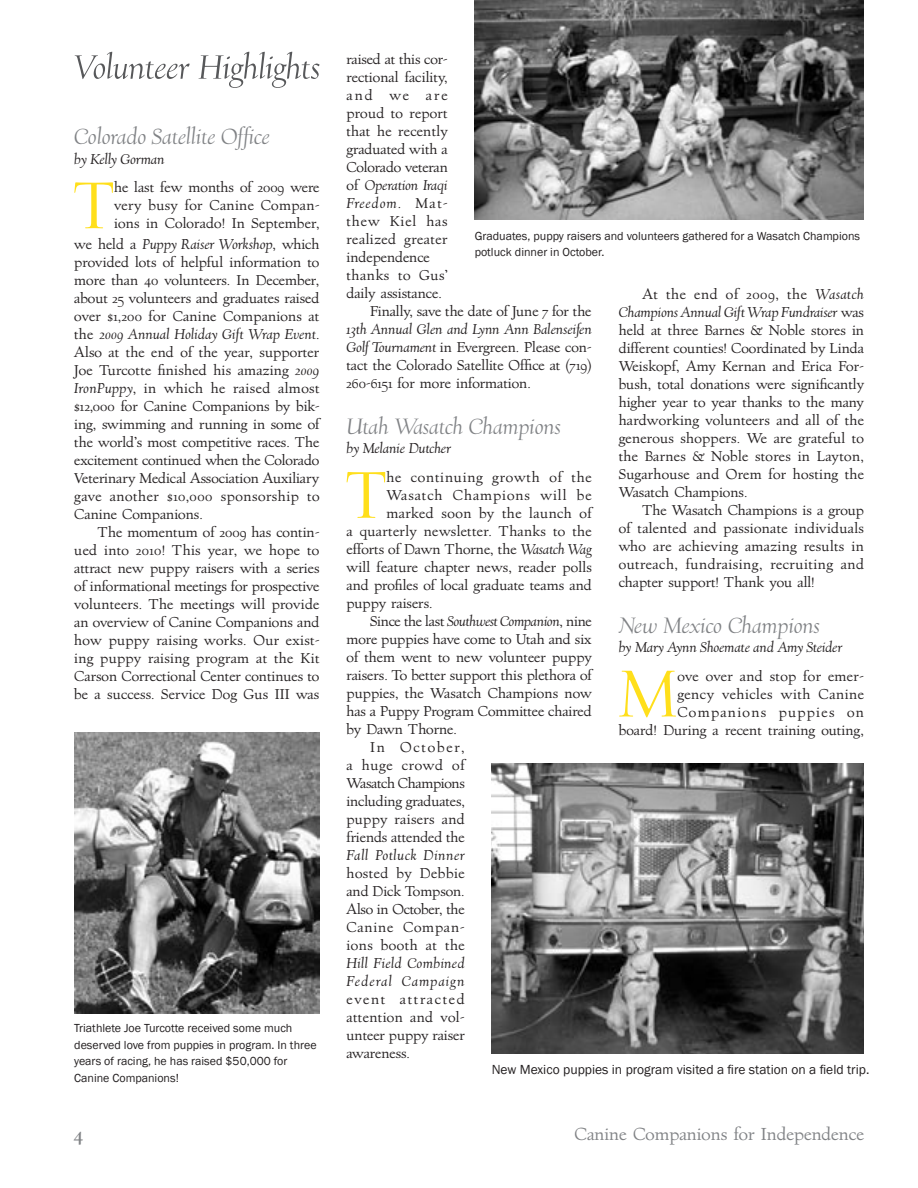
<style>
.page{position:relative;width:918px;height:1188px;background:#fff}
.page>*{position:absolute;margin:0;border:0;box-sizing:border-box;transform-origin:0 0}
.chapters_lead{font:62.7px "Village Roman Titling";color:#ffdf1b}
.chapter_heads{font:21px "Village Italic Titling";color:#808285}
.left_folio{font:16.5px "Village";color:#808285}
.chapters_body{font:13.5px/18px "Village";color:#231f20;text-align:justify}
.chapters_lead-2{font:13.5px/18px "Village";letter-spacing:.025em;color:#231f20;text-align:justify}
.chapters_lead-3{font:13.5px "Village";color:#231f20}
.chapter_authors{font:italic 13.5px "Village";color:#231f20}
.t1{font:13.5px "Franklin Gothic";color:#231f20}
.chapters_lead-4{font:13.5px "Village";letter-spacing:.06em;color:#231f20}
.chapters_lead-5{font:13.5px "Village";letter-spacing:.07em;color:#231f20}
.t2{font:12px/16.5px "Franklin Gothic";color:#231f20}
.s1{font-style:italic}
</style>
<div class="page">
<svg style="left:75px;top:52px;width:245px;height:36px"></svg>
<img style="left:475px;top:0;width:389px;height:220px">
<img style="left:74px;top:732px;width:245px;height:282px">
<img style="left:492px;top:763px;width:372px;height:291px">
<p class="chapter_heads" style="left:74px;top:124px;width:197px">Colorado Satellite Office</p>
<p class="chapter_authors" style="left:74px;top:150px;width:92px">by Kelly Gorman</p>
<p class="chapters_lead" style="left:74px;top:169px;width:41px">T</p>
<p class="chapters_lead-2" style="left:114px;top:179px;width:207px">he last few months of 2009 were very busy for Canine Compan&shy;ions in Colorado! In September,</p>
<p class="chapters_lead-2" style="left:74px;top:236px;width:247px">we held a <span class="s1">Puppy Raiser Workshop</span>, which provided lots of helpful information to more than 40 volunteers. In December, about 25 volunteers and graduates raised over $1,200 for Canine Companions at the <span class="s1">2009 Annual Holiday Gift Wrap Event</span>.<br>Also at the end of the year, supporter Joe Turcotte finished his amazing <span class="s1">2009<br>IronPuppy</span>, in which he raised almost $12,000 for Canine Companions by bik&shy;ing, swimming and running in some of the world’s most competitive races. The excitement continued when the Colorado Veterinary Medical Association Auxiliary gave another $10,000 sponsorship to Canine Companions.</p>
<p class="chapters_body" style="left:74px;top:524px;width:247px;text-indent:24px">The momentum of 2009 has contin&shy;ued into 2010! This year, we hope to attract new puppy raisers with a series of informational meetings for prospective volunteers. The meetings will provide an overview of Canine Companions and how puppy raising works. Our exist&shy;ing puppy raising program at the Kit Carson Correctional Center continues to be a success. Service Dog Gus III was</p>
<p class="t2" style="left:74px;top:1020px;width:244px">Triathlete Joe Turcotte received some much deserved love from puppies in program. In three years of racing, he has raised $50,000 for Canine Companions!</p>
<p class="chapters_body" style="left:346px;top:51px;width:103px;text-align:left">raised at this cor&shy;rectional facility, and we are proud to report that he recently graduated with a<br>Colorado veteran of <span class="s1">Operation Iraqi<br>Freedom</span>. Mat&shy;thew Kiel has realized greater independence thanks to Gus’ daily assistance.</p>
<p class="chapters_body" style="left:346px;top:303px;width:247px;text-indent:24px">Finally, save the date of June 7 for the <span class="s1">13th Annual Glen and Lynn Ann Balenseifen Golf Tournament</span> in Evergreen. Please con&shy;tact the Colorado Satellite Office at (719)<br>260-6151 for more information.</p>
<p class="chapter_heads" style="left:346px;top:413px;width:216px">Utah Wasatch Champions</p>
<p class="chapter_authors" style="left:346px;top:440px;width:106px">by Melanie Dutcher</p>
<p class="chapters_lead" style="left:346px;top:458px;width:41px">T</p>
<p class="chapters_lead-4" style="left:386px;top:469px;width:207px">he continuing growth of the</p>
<p class="t2" style="left:475px;top:228px;width:387px">Graduates, puppy raisers and volunteers gathered for a Wasatch Champions potluck dinner in October.</p>
<p class="chapters_body" style="left:619px;top:285px;width:247px;text-indent:24px">At the end of 2009, the <span class="s1">Wasatch Champions Annual Gift Wrap Fundraiser</span> was held at three Barnes &amp; Noble stores in different counties! Coordinated by Linda Weiskopf, Amy Kernan and Erica For&shy;bush, total donations were significantly higher year to year thanks to the many hardworking volunteers and all of the generous shoppers. We are grateful to the Barnes &amp; Noble stores in Layton, Sugarhouse and Orem for hosting the Wasatch Champions.</p>
<p class="chapters_body" style="left:619px;top:501px;width:247px;text-indent:24px">The Wasatch Champions is a group of talented and passionate individuals who are achieving amazing results in outreach, fundraising, recruiting and chapter support! Thank you all!</p>
<p class="chapter_heads" style="left:619px;top:612px;width:203px">New Mexico Champions</p>
<p class="chapter_authors" style="left:619px;top:638px;width:225px">by Mary Aynn Shoemate and Amy Steider</p>
<p class="chapters_lead" style="left:619px;top:657px;width:58px">M</p>
<p class="chapters_lead-5" style="left:386px;top:487px;width:207px">Wasatch Champions will be</p>
<p class="chapters_lead-2" style="left:386px;top:504px;width:207px">marked soon by the launch of</p>
<p class="chapters_lead-2" style="left:346px;top:522px;width:247px">a quarterly newsletter. Thanks to the</p>
<p class="chapters_lead-3" style="left:346px;top:541px;width:247px">efforts of Dawn Thorne, the <span class="s1">Wasatch Wag</span></p>
<p class="chapters_lead-2" style="left:346px;top:558px;width:247px">will feature chapter news, reader polls</p>
<p class="chapters_lead-3" style="left:346px;top:577px;width:247px">and profiles of local graduate teams and</p>
<p class="chapters_lead-3" style="left:346px;top:595px;width:88px">puppy raisers.</p>
<p class="chapters_body" style="left:346px;top:612px;width:247px;text-indent:24px">Since the last <span class="s1">Southwest Companion</span>, nine more puppies have come to Utah and six of them went to new volunteer puppy raisers. To better support this plethora of puppies, the Wasatch Champions now has a Puppy Program Committee chaired by Dawn Thorne.</p>
<p class="chapters_body" style="left:346px;top:738px;width:120px;text-indent:24px">In October, a huge crowd of Wasatch Champions including graduates, puppy raisers and friends attended the <span class="s1">Fall Potluck Dinner </span>hosted by Debbie and Dick Tompson.<br>Also in October, the Canine Compan&shy;ions booth at the <span class="s1">Hill Field Combined Federal Campaign </span>event attracted attention and vol&shy;unteer puppy raiser awareness.</p>
<p class="chapters_lead-2" style="left:619px;top:667px;width:247px;text-align:right">ove over and stop for emer-<br>gency vehicles with Canine<br>Companions puppies on<br>board! During a recent training outing,</p>
<p class="t1" style="left:492px;top:1061px;width:379px">New Mexico puppies in program visited a fire station on a field trip.</p>
<p class="left_folio" style="left:574px;top:1124px;width:291px">Canine Companions for Independence</p>
</div>
